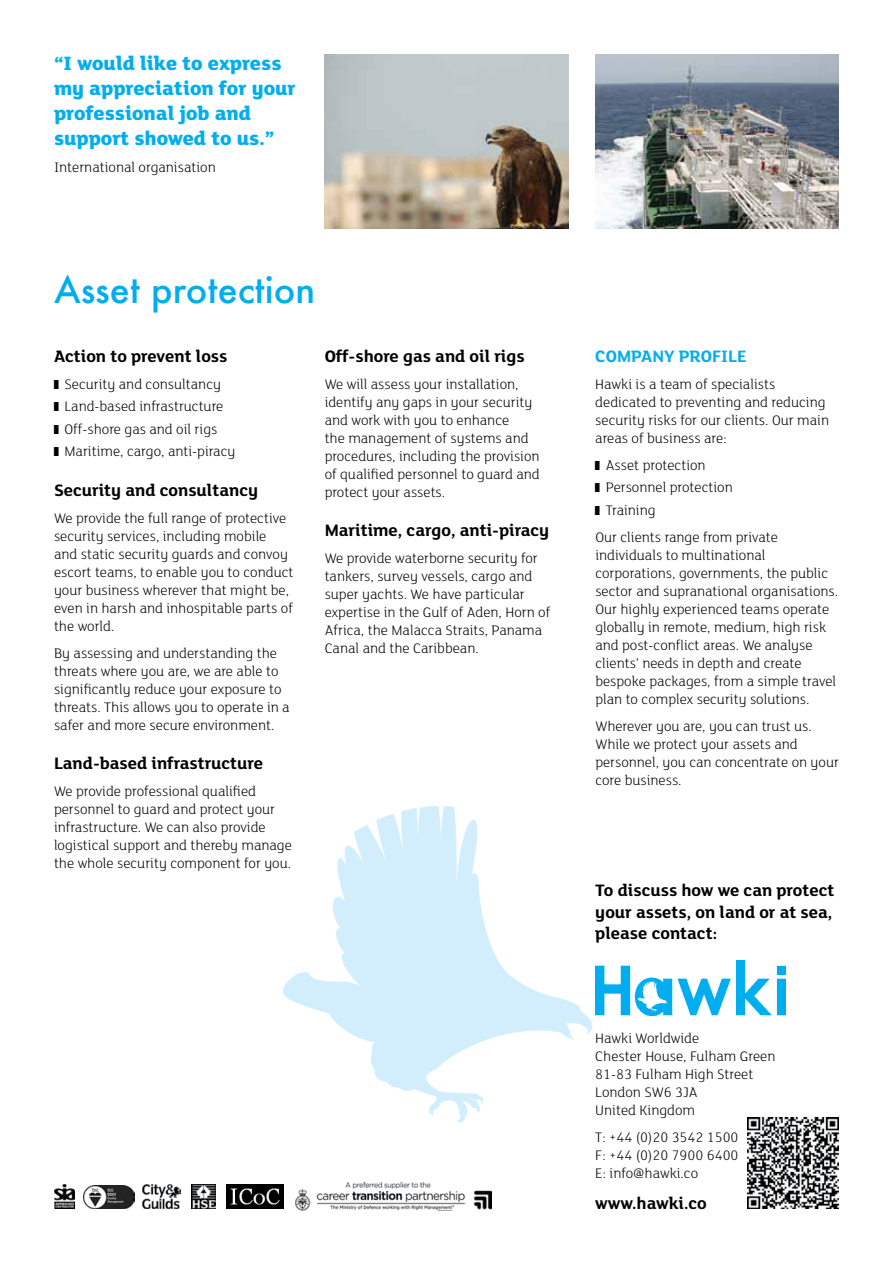
<style>
.page{position:relative;width:893px;height:1263px;background:#fff}
.page>*{position:absolute;margin:0;border:0;box-sizing:border-box;transform-origin:0 0}
.t1{font:500 36px "Futura";color:#00aeef}
.t2{font:800 21px/25.2px "FS Lola";color:#00aeef}
.t3{font:700 18px/21.6px "FS Lola";color:#000;text-align:justify}
.t4{font:700 18px "FS Lola";color:#00aeef}
.t5{font:300 15px/18px "FS Lola";color:#000}
</style>
<div class="page">
<img style="left:283px;top:806px;width:309px;height:316px">
<img style="left:595px;top:961px;width:190px;height:55px">
<img style="left:595px;top:54px;width:243px;height:175px">
<img style="left:325px;top:54px;width:243px;height:175px">
<img style="left:747px;top:1117px;width:92px;height:92px">
<img style="left:55px;top:1184px;width:20px;height:25px">
<img style="left:142px;top:1185px;width:39px;height:24px">
<img style="left:84px;top:1185px;width:51px;height:24px">
<img style="left:191px;top:1185px;width:24px;height:24px">
<img style="left:227px;top:1185px;width:56px;height:24px">
<img style="left:296px;top:1182px;width:196px;height:28px">
<h2 class="t2" style="left:54px;top:49px;width:243px">“I would like to express my appreciation for your professional job and support showed to us.”</h2>
<p class="t5" style="left:54px;top:158px;width:163px">International organisation</p>
<h1 class="t1" style="left:54px;top:266px;width:263px">Asset protection</h1>
<p class="t3" style="left:54px;top:344px;width:175px">Action to prevent loss</p>
<p class="t5" style="left:65px;top:372px;width:172px;line-height:22.5px">Security and consultancy<br>Land-based infrastructure<br>Off-shore gas and oil rigs<br>Maritime, cargo, anti-piracy</p>
<p class="t3" style="left:54px;top:478px;width:206px">Security and consultancy</p>
<p class="t5" style="left:54px;top:508px;width:241px">We provide the full range of protective security services, including mobile and static security guards and convoy escort teams, to enable you to conduct your business wherever that might be, even in harsh and inhospitable parts of the world.</p>
<p class="t5" style="left:54px;top:643px;width:237px">By assessing and understanding the threats where you are, we are able to significantly reduce your exposure to threats. This allows you to operate in a safer and more secure environment.</p>
<p class="t3" style="left:54px;top:752px;width:211px">Land-based infrastructure</p>
<p class="t5" style="left:54px;top:782px;width:239px">We provide professional qualified personnel to guard and protect your infrastructure. We can also provide logistical support and thereby manage the whole security component for you.</p>
<p class="t3" style="left:325px;top:344px;width:201px">Off-shore gas and oil rigs</p>
<p class="t5" style="left:325px;top:374px;width:217px">We will assess your installation, identify any gaps in your security and work with you to enhance<br>the management of systems and procedures, including the provision of qualified personnel to guard and protect your assets.</p>
<p class="t3" style="left:325px;top:519px;width:226px">Maritime, cargo, anti-piracy</p>
<p class="t5" style="left:325px;top:549px;width:227px">We provide waterborne security for tankers, survey vessels, cargo and super yachts. We have particular expertise in the Gulf of Aden, Horn of Africa, the Malacca Straits, Panama Canal and the Caribbean.</p>
<p class="t4" style="left:595px;top:343px;width:153px">COMPANY PROFILE</p>
<p class="t5" style="left:595px;top:374px;width:235px">Hawki is a team of specialists dedicated to preventing and reducing security risks for our clients. Our main areas of business are:</p>
<p class="t5" style="left:606px;top:453px;width:128px;line-height:22.5px">Asset protection<br>Personnel protection<br>Training</p>
<p class="t5" style="left:595px;top:527px;width:244px">Our clients range from private individuals to multinational corporations, governments, the public sector and supranational organisations.<br>Our highly experienced teams operate globally in remote, medium, high risk and post-conflict areas. We analyse clients’ needs in depth and create bespoke packages, from a simple travel plan to complex security solutions.</p>
<p class="t5" style="left:595px;top:716px;width:245px">Wherever you are, you can trust us.<br>While we protect your assets and personnel, you can concentrate on your core business.</p>
<p class="t3" style="left:595px;top:878px;width:241px">To discuss how we can protect your assets, on land or at sea, please contact:</p>
<p class="t5" style="left:595px;top:1029px;width:182px">Hawki Worldwide<br>Chester House, Fulham Green<br>81-83 Fulham High Street<br>London SW6 3JA<br>United Kingdom</p>
<p class="t5" style="left:595px;top:1128px;width:145px;text-align:justify">T: +44 (0)20 3542 1500<br>F: +44 (0)20 7900 6400<br>E: info@hawki.co</p>
<p class="t3" style="left:595px;top:1191px;width:113px">www.hawki.co</p>
</div>
